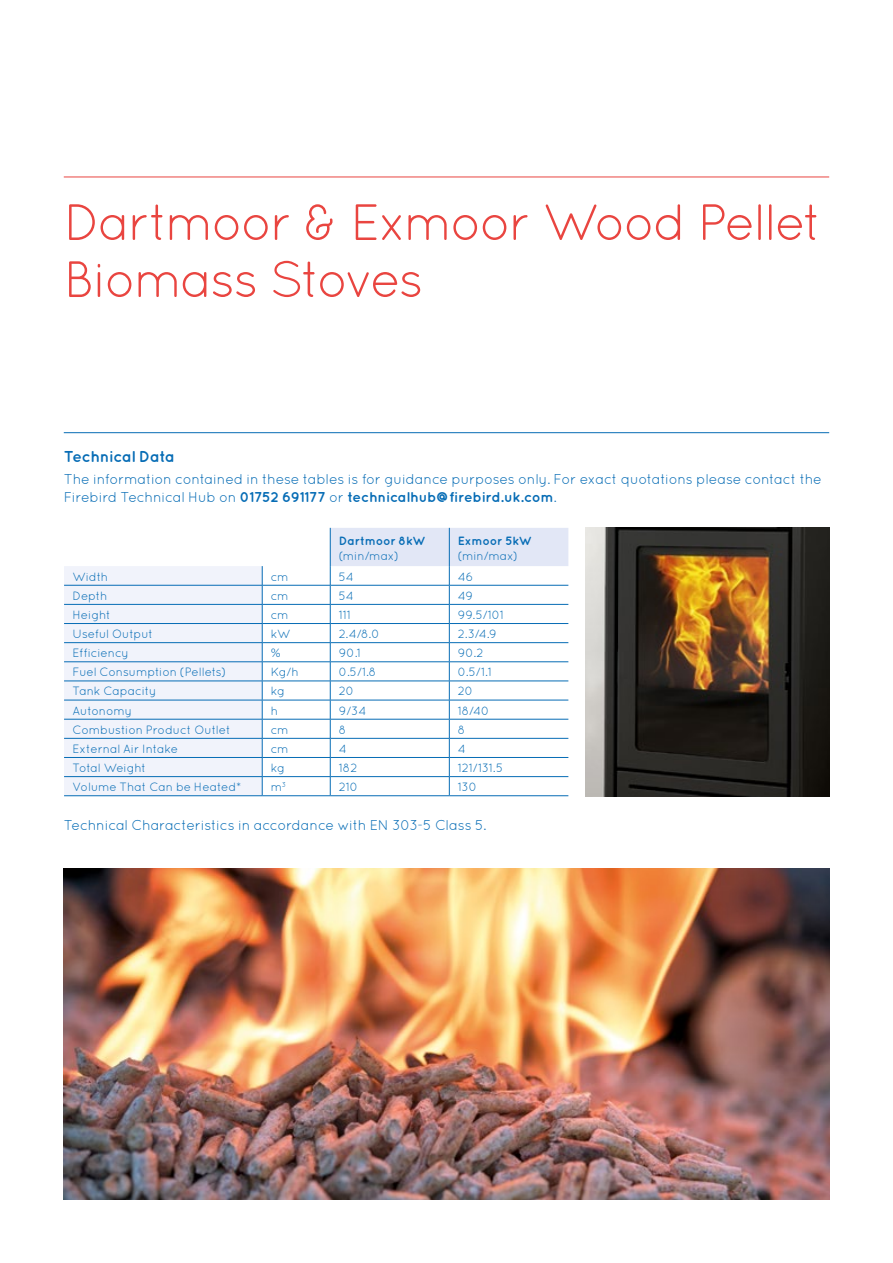
<style>
.page{position:relative;width:893px;height:1263px;background:#fff}
.page>*{position:absolute;margin:0;border:0;box-sizing:border-box;transform-origin:0 0}
.t1{font:51px/57px "Quicksand";letter-spacing:-.045em;color:#e94540}
.t2{font:700 15.75px "Quicksand";letter-spacing:-.025em;color:#066cb5}
.t3{font:14.25px/18px "Quicksand";letter-spacing:-.02em;color:#066cb5}
.t4{font:12px "Quicksand";letter-spacing:-.015em;color:#066cb5}
.t5{font:700 12px "Quicksand";letter-spacing:-.01em;color:#066cb5}
.s1{font-weight:700}
</style>
<div class="page">
<hr style="left:64px;top:177px;width:765px;height:1px;background:#e94540">
<div style="left:64px;top:566px;width:198px;height:229px;background:#f1f3fb"></div>
<hr style="left:64px;top:585px;width:198px;height:1px;background:#066cb5">
<hr style="left:262px;top:585px;width:68px;height:1px;background:#066cb5">
<hr style="left:64px;top:604px;width:198px;height:1px;background:#066cb5">
<hr style="left:262px;top:604px;width:68px;height:1px;background:#066cb5">
<hr style="left:64px;top:623px;width:198px;height:1px;background:#066cb5">
<hr style="left:262px;top:623px;width:68px;height:1px;background:#066cb5">
<hr style="left:64px;top:642px;width:198px;height:1px;background:#066cb5">
<hr style="left:262px;top:642px;width:68px;height:1px;background:#066cb5">
<hr style="left:64px;top:661px;width:198px;height:1px;background:#066cb5">
<hr style="left:262px;top:661px;width:68px;height:1px;background:#066cb5">
<hr style="left:64px;top:681px;width:198px;height:1px;background:#066cb5">
<hr style="left:262px;top:681px;width:68px;height:1px;background:#066cb5">
<hr style="left:64px;top:700px;width:198px;height:1px;background:#066cb5">
<hr style="left:262px;top:700px;width:68px;height:1px;background:#066cb5">
<hr style="left:64px;top:719px;width:198px;height:1px;background:#066cb5">
<hr style="left:262px;top:719px;width:68px;height:1px;background:#066cb5">
<hr style="left:64px;top:738px;width:198px;height:1px;background:#066cb5">
<hr style="left:262px;top:738px;width:68px;height:1px;background:#066cb5">
<hr style="left:64px;top:757px;width:198px;height:1px;background:#066cb5">
<hr style="left:262px;top:757px;width:68px;height:1px;background:#066cb5">
<hr style="left:64px;top:776px;width:198px;height:1px;background:#066cb5">
<hr style="left:262px;top:776px;width:68px;height:1px;background:#066cb5">
<hr style="left:64px;top:795px;width:198px;height:1px;background:#066cb5">
<hr style="left:262px;top:795px;width:68px;height:1px;background:#066cb5">
<hr style="left:330px;top:795px;width:119px;height:1px;background:#066cb5">
<hr style="left:449px;top:795px;width:119px;height:1px;background:#066cb5">
<svg style="left:262px;top:566px;width:1px;height:229px"></svg>
<svg style="left:330px;top:528px;width:238px;height:267px"></svg>
<hr style="left:64px;top:432px;width:765px;height:1px;background:#066cb5">
<img style="left:585px;top:528px;width:244px;height:268px">
<img style="left:64px;top:868px;width:765px;height:331px">
<h1 class="t1" style="left:64px;top:193px;width:761px">Dartmoor &amp; Exmoor Wood Pellet<br>Biomass Stoves</h1>
<h2 class="t2" style="left:64px;top:447px;width:113px">Technical Data</h2>
<p class="t3" style="left:64px;top:470px;width:760px">The information contained in these tables is for guidance purposes only. For exact quotations please contact the<br>Firebird Technical Hub on <span class="s1">01752 691177</span> or <span class="s1">technicalhub@firebird.uk.com</span>.</p>
<p class="t5" style="left:339px;top:533px;width:88px">Dartmoor 8kW</p>
<p class="t4" style="left:339px;top:548px;width:62px">(min/max)</p>
<p class="t5" style="left:458px;top:533px;width:76px">Exmoor 5kW</p>
<p class="t4" style="left:458px;top:548px;width:62px">(min/max)</p>
<p class="t4" style="left:73px;top:570px;width:37px">Width</p>
<p class="t4" style="left:271px;top:570px;width:19px">cm</p>
<p class="t4" style="left:339px;top:570px;width:17px">54</p>
<p class="t4" style="left:458px;top:570px;width:17px">46</p>
<p class="t4" style="left:73px;top:589px;width:36px">Depth</p>
<p class="t4" style="left:271px;top:589px;width:19px">cm</p>
<p class="t4" style="left:339px;top:589px;width:17px">54</p>
<p class="t4" style="left:458px;top:589px;width:17px">49</p>
<p class="t4" style="left:73px;top:608px;width:40px">Height</p>
<p class="t4" style="left:271px;top:608px;width:19px">cm</p>
<p class="t4" style="left:339px;top:608px;width:14px">111</p>
<p class="t4" style="left:458px;top:608px;width:48px">99.5/101</p>
<p class="t4" style="left:73px;top:627px;width:82px">Useful Output</p>
<p class="t4" style="left:271px;top:627px;width:21px">kW</p>
<p class="t4" style="left:339px;top:627px;width:43px">2.4/8.0</p>
<p class="t4" style="left:458px;top:627px;width:41px">2.3/4.9</p>
<p class="t4" style="left:73px;top:646px;width:58px">Efficiency</p>
<p class="t4" style="left:271px;top:646px;width:11px">%</p>
<p class="t4" style="left:339px;top:646px;width:24px">90.1</p>
<p class="t4" style="left:458px;top:646px;width:27px">90.2</p>
<p class="t4" style="left:73px;top:665px;width:155px">Fuel Consumption (Pellets)</p>
<p class="t4" style="left:271px;top:665px;width:30px">Kg/h</p>
<p class="t4" style="left:339px;top:665px;width:39px">0.5/1.8</p>
<p class="t4" style="left:458px;top:665px;width:36px">0.5/1.1</p>
<p class="t4" style="left:73px;top:684px;width:85px">Tank Capacity</p>
<p class="t4" style="left:271px;top:684px;width:16px">kg</p>
<p class="t4" style="left:339px;top:684px;width:17px">20</p>
<p class="t4" style="left:458px;top:684px;width:17px">20</p>
<p class="t4" style="left:73px;top:703px;width:61px">Autonomy</p>
<p class="t4" style="left:271px;top:703px;width:9px">h</p>
<p class="t4" style="left:339px;top:703px;width:29px">9/34</p>
<p class="t4" style="left:458px;top:703px;width:33px">18/40</p>
<p class="t4" style="left:73px;top:723px;width:160px">Combustion Product Outlet</p>
<p class="t4" style="left:271px;top:723px;width:19px">cm</p>
<p class="t4" style="left:339px;top:723px;width:9px">8</p>
<p class="t4" style="left:458px;top:723px;width:9px">8</p>
<p class="t4" style="left:73px;top:742px;width:107px">External Air Intake</p>
<p class="t4" style="left:271px;top:742px;width:19px">cm</p>
<p class="t4" style="left:339px;top:742px;width:9px">4</p>
<p class="t4" style="left:458px;top:742px;width:9px">4</p>
<p class="t4" style="left:73px;top:761px;width:75px">Total Weight</p>
<p class="t4" style="left:271px;top:761px;width:16px">kg</p>
<p class="t4" style="left:339px;top:761px;width:20px">182</p>
<p class="t4" style="left:458px;top:761px;width:47px">121/131.5</p>
<p class="t4" style="left:73px;top:780px;width:170px">Volume That Can be Heated*</p>
<p class="t4" style="left:271px;top:780px;width:17px">m<sup>3</sup></p>
<p class="t4" style="left:339px;top:780px;width:21px">210</p>
<p class="t4" style="left:458px;top:780px;width:21px">130</p>
<p class="t3" style="left:64px;top:816px;width:424px">Technical Characteristics in accordance with EN 303-5 Class 5.</p>
</div>
